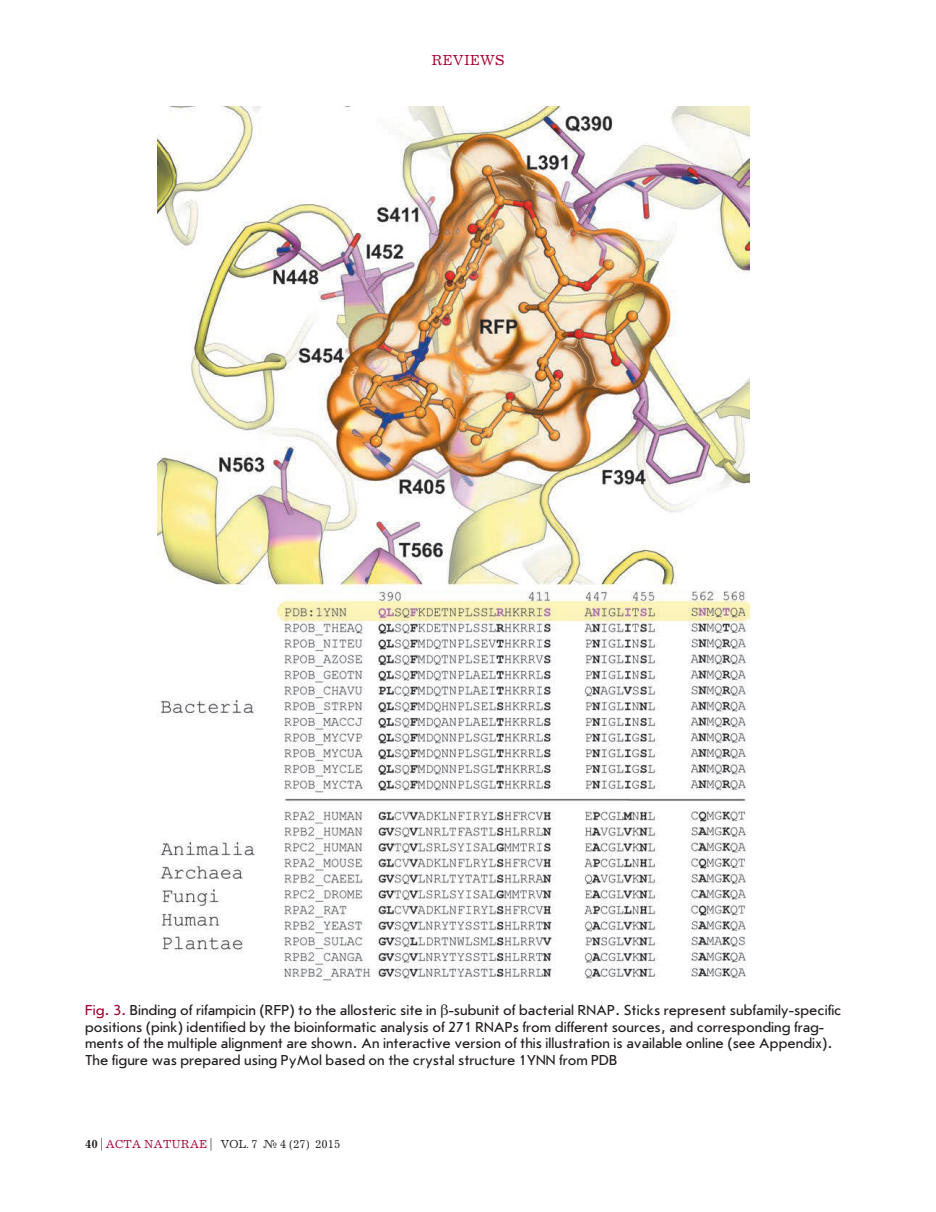
<style>
.page{position:relative;width:936px;height:1212px;background:#fff}
.page>*{position:absolute;margin:0;border:0;box-sizing:border-box;transform-origin:0 0}
.t1{font:15px/16.5px "Journal Sans C";color:#231f20}
.t2{font:15px "Journal C";color:#a50231}
.t3{font:12px "Journal C";color:#231f20}
.s1{color:#a50231}
.s2{font-family:"Newton C Pro"}
.s3{font-weight:700}
</style>
<div class="page">
<img style="left:157px;top:106px;width:592px;height:877px">
<p class="t2" style="left:431px;top:52px;width:74px">REVIEWS</p>
<p class="t1" style="left:85px;top:1002px;width:757px"><span class="s1">Fig. 3.</span> Binding of rifampicin (RFP) to the allosteric site in <span class="s2">β</span>-subunit of bacterial RNAP. Sticks represent subfamily-specific positions (pink) identified by the bioinformatic analysis of 271 RNAPs from different sources, and corresponding frag&shy;ments of the multiple alignment are shown. An interactive version of this illustration is available online (see Appendix).<br>The figure was prepared using PyMol based on the crystal structure 1YNN from PDB</p>
<p class="t3" style="left:85px;top:1137px;width:257px"><span class="s3">40</span> | <span class="s1">ACTA NATURAE</span> | VOL. 7 № 4 (27) 2015</p>
</div>
